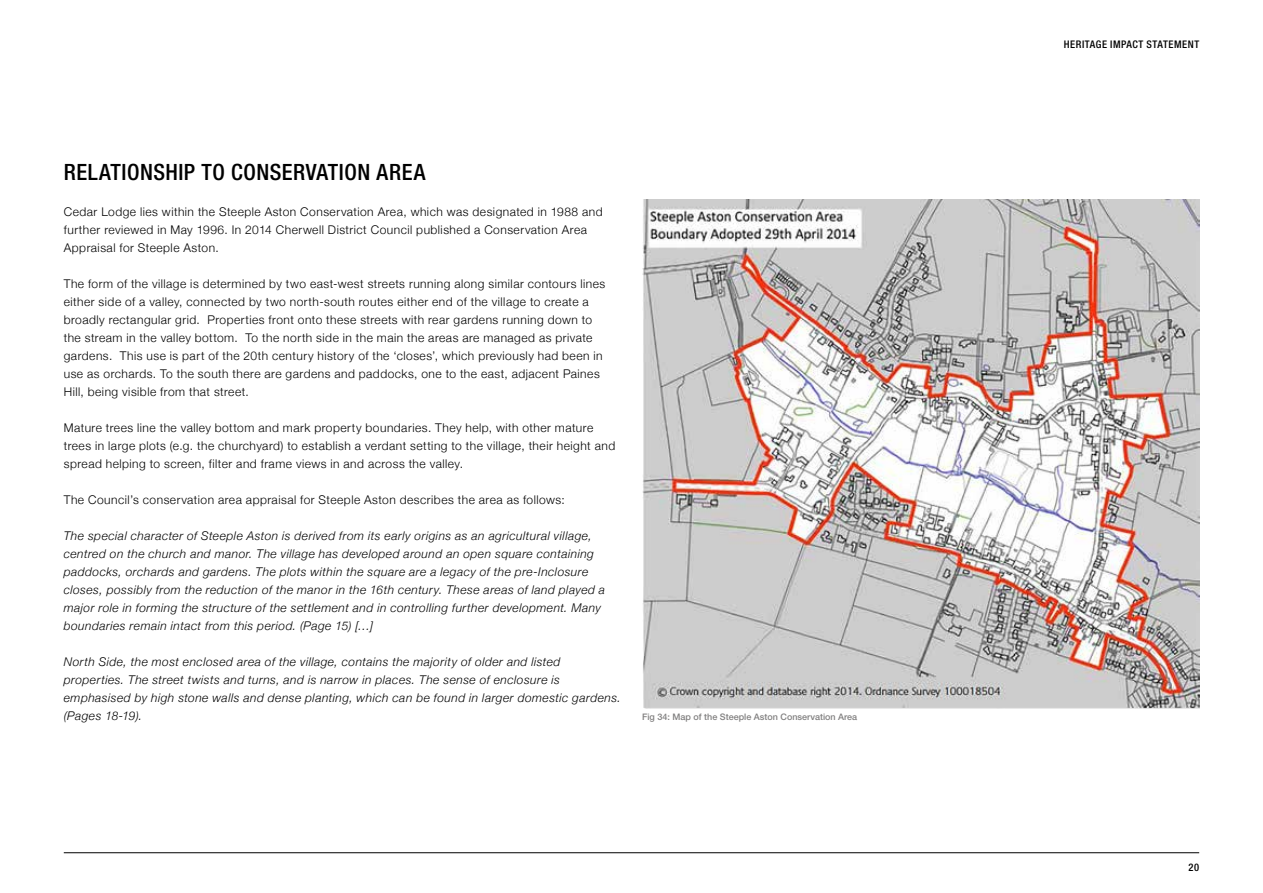
<style>
.page{position:relative;width:1263px;height:893px;background:#fff}
.page>*{position:absolute;margin:0;border:0;box-sizing:border-box;transform-origin:0 0}
.t1{font:500 condensed 22.5px "Helvetica Neue LT Std";letter-spacing:.02em;color:#000}
.t2{font:300 12px/18px "Helvetica Neue";letter-spacing:.04em;color:#000}
.t3{font:italic 300 12px/18px "Helvetica Neue";letter-spacing:.04em;color:#000}
.t4{font:500 condensed 10.5px "Helvetica Neue LT Std";letter-spacing:.05em;color:#000}
.t5{font:500 9px "Helvetica Neue LT Std";color:#818080}
</style>
<div class="page">
<hr style="left:64px;top:852px;width:1135px;height:1px;background:#000">
<img style="left:642px;top:200px;width:557px;height:509px">
<h1 class="t1" style="left:64px;top:159px;width:363px">RELATIONSHIP TO CONSERVATION AREA</h1>
<p class="t2" style="left:64px;top:202px;width:540px">Cedar Lodge lies within the Steeple Aston Conservation Area, which was designated in 1988 and further reviewed in May 1996. In 2014 Cherwell District Council published a Conservation Area<br>Appraisal for Steeple Aston.</p>
<p class="t2" style="left:64px;top:274px;width:543px">The form of the village is determined by two east-west streets running along similar contours lines either side of a valley, connected by two north-south routes either end of the village to create a broadly rectangular grid. Properties front onto these streets with rear gardens running down to the stream in the valley bottom. To the north side in the main the areas are managed as private gardens. This use is part of the 20th century history of the ‘closes’, which previously had been in use as orchards. To the south there are gardens and paddocks, one to the east, adjacent Paines Hill, being visible from that street.</p>
<p class="t2" style="left:64px;top:418px;width:553px">Mature trees line the valley bottom and mark property boundaries. They help, with other mature trees in large plots (e.g. the churchyard) to establish a verdant setting to the village, their height and spread helping to screen, filter and frame views in and across the valley.</p>
<p class="t2" style="left:64px;top:490px;width:502px">The Council’s conservation area appraisal for Steeple Aston describes the area as follows:</p>
<p class="t3" style="left:64px;top:526px;width:543px">The special character of Steeple Aston is derived from its early origins as an agricultural village, centred on the church and manor. The village has developed around an open square containing paddocks, orchards and gardens. The plots within the square are a legacy of the pre-Inclosure closes, possibly from the reduction of the manor in the 16th century. These areas of land played a major role in forming the structure of the settlement and in controlling further development. Many boundaries remain intact from this period. (Page 15) […]</p>
<p class="t3" style="left:64px;top:652px;width:559px">North Side, the most enclosed area of the village, contains the majority of older and listed properties. The street twists and turns, and is narrow in places. The sense of enclosure is emphasised by high stone walls and dense planting, which can be found in larger domestic gardens. (Pages 18-19).</p>
<p class="t5" style="left:642px;top:711px;width:217px">Fig 34: Map of the Steeple Aston Conservation Area</p>
<p class="t4" style="left:1064px;top:38px;width:137px">HERITAGE IMPACT STATEMENT</p>
<p class="t4" style="left:1188px;top:860px;width:12px">20</p>
</div>
